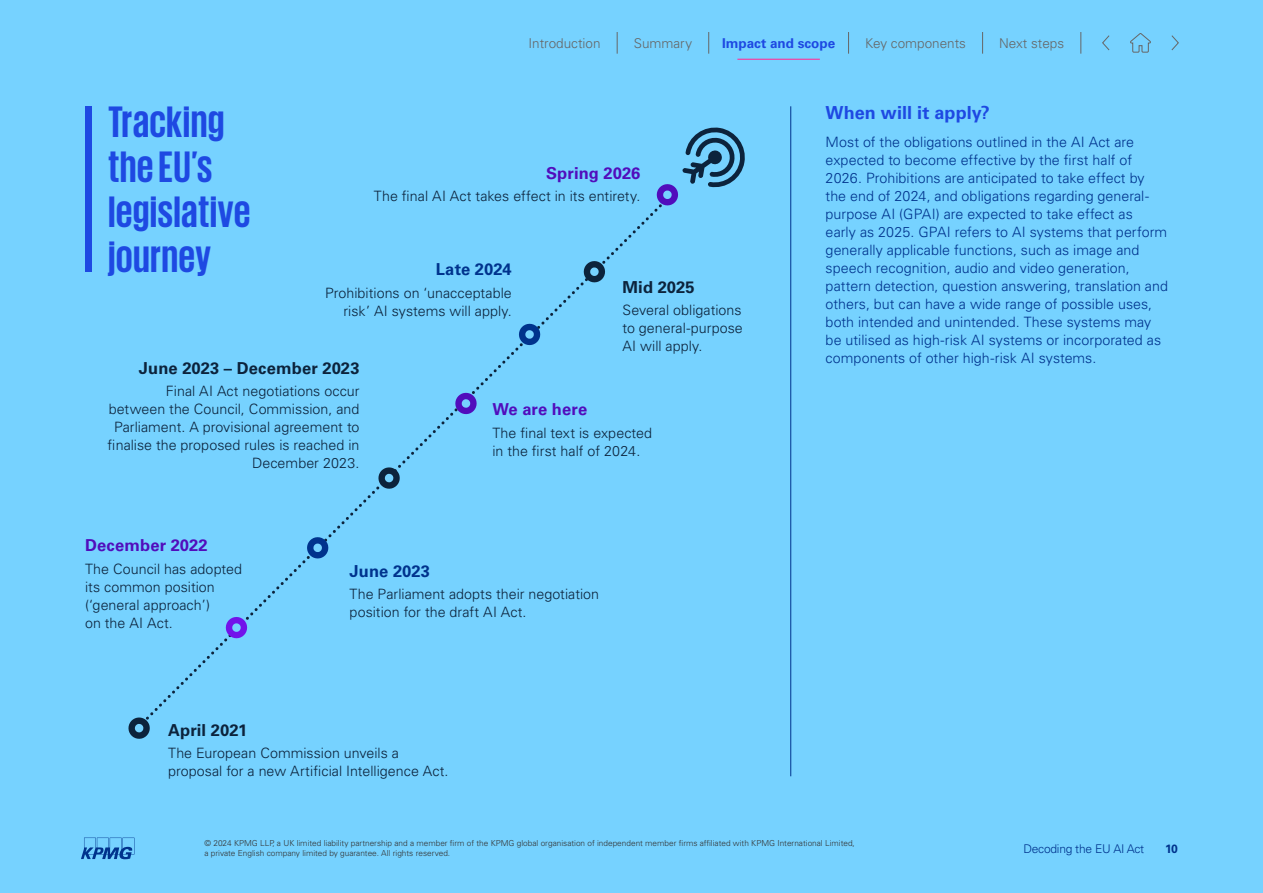
<style>
.page{position:relative;width:1263px;height:893px;background:#76d2ff}
.page>*{position:absolute;margin:0;border:0;box-sizing:border-box;transform-origin:0 0}
.t1{font:700 45px/45px "KPMG";letter-spacing:.01em;color:#1e49e2}
.t2{font:700 18px "Univers LT Std";letter-spacing:.005em;color:#1e49e2}
.t3{font:700 16.5px "Univers LT Std";letter-spacing:.01em;color:#0c233c}
.t4{font:700 16.5px "Univers LT Std";letter-spacing:.01em;color:#510dbc}
.t5{font:700 16.5px "Univers LT Std";letter-spacing:.005em;color:#00338d}
.t6{font:300 14.25px/18px "Univers LT Std";color:#00338d}
.t7{font:300 14.25px/18px "Univers LT Std";color:#0c233c}
.t8{font:300 13.5px "Univers LT Std";color:#666}
.t9{font:700 13.5px "Univers LT Std";color:#1e49e2}
.t10{font:300 12px "Univers LT Std";letter-spacing:-.02em;color:#00338d}
.t11{font:700 12px "Univers LT Std";color:#00338d}
.t12{font:300 8.25px/9.9px "Univers LT Std";color:#333}
</style>
<div class="page">
<svg style="left:656px;top:127px;width:89px;height:80px"></svg>
<svg style="left:128px;top:716px;width:22px;height:23px"></svg>
<div style="left:85px;top:106px;width:6px;height:166px;background:#1e49e2"></div>
<svg style="left:306px;top:536px;width:24px;height:23px"></svg>
<svg style="left:225px;top:616px;width:23px;height:23px"></svg>
<svg style="left:377px;top:466px;width:24px;height:24px"></svg>
<svg style="left:454px;top:392px;width:23px;height:23px"></svg>
<svg style="left:519px;top:323px;width:22px;height:23px"></svg>
<svg style="left:582px;top:260px;width:24px;height:24px"></svg>
<hr style="left:790px;top:106px;width:1px;height:670px;background:#00338d">
<svg style="left:1130px;top:33px;width:21px;height:20px"></svg>
<svg style="left:1171px;top:35px;width:8px;height:16px"></svg>
<svg style="left:1102px;top:35px;width:8px;height:16px"></svg>
<svg style="left:617px;top:32px;width:1px;height:22px"></svg>
<svg style="left:708px;top:32px;width:1px;height:22px"></svg>
<svg style="left:848px;top:32px;width:1px;height:22px"></svg>
<svg style="left:982px;top:32px;width:1px;height:22px"></svg>
<svg style="left:1080px;top:32px;width:1px;height:22px"></svg>
<hr style="left:737px;top:59px;width:83px;height:1px;background:#fd349c">
<svg style="left:81px;top:838px;width:53px;height:21px"></svg>
<p class="t8" style="left:528px;top:35px;width:74px">Introduction</p>
<p class="t8" style="left:634px;top:35px;width:60px">Summary</p>
<p class="t9" style="left:722px;top:35px;width:115px">Impact and scope</p>
<p class="t8" style="left:865px;top:35px;width:102px">Key components</p>
<p class="t8" style="left:999px;top:35px;width:66px">Next steps</p>
<h1 class="t1" style="left:108px;top:98px;width:144px">Tracking the EU’s legislative journey</h1>
<p class="t4" style="left:546px;top:163px;width:96px">Spring 2026</p>
<p class="t7" style="left:374px;top:187px;width:268px">The fnal AI Act takes effect in its entirety.</p>
<p class="t5" style="left:436px;top:260px;width:77px">Late 2024</p>
<p class="t7" style="left:325px;top:284px;width:188px;text-align:right">Prohibitions on ‘unacceptable risk’ AI systems will apply.</p>
<p class="t3" style="left:622px;top:277px;width:74px">Mid 2025</p>
<p class="t7" style="left:622px;top:301px;width:122px;text-align:justify">Several obligations to general-purpose AI will apply.</p>
<p class="t3" style="left:139px;top:358px;width:222px">June 2023 – December 2023</p>
<p class="t7" style="left:108px;top:382px;width:253px;text-align:right">Final AI Act negotiations occur between the Council, Commission, and Parliament. A provisional agreement to fnalise the proposed rules is reached in December 2023.</p>
<p class="t4" style="left:492px;top:400px;width:96px">We are here</p>
<p class="t7" style="left:492px;top:424px;width:161px">The fnal text is expected in the frst half of 2024.</p>
<p class="t4" style="left:85px;top:536px;width:124px">December 2022</p>
<p class="t7" style="left:85px;top:560px;width:158px">The Council has adopted its common position (‘general approach’)<br>on the AI Act.</p>
<p class="t5" style="left:350px;top:561px;width:82px">June 2023</p>
<p class="t7" style="left:350px;top:585px;width:251px">The Parliament adopts their negotiation position for the draft AI Act.</p>
<p class="t3" style="left:168px;top:720px;width:81px">April 2021</p>
<p class="t7" style="left:168px;top:744px;width:282px">The European Commission unveils a proposal for a new Artifcial Intelligence Act.</p>
<p class="t2" style="left:826px;top:102px;width:166px">When will it apply?</p>
<p class="t6" style="left:826px;top:133px;width:344px">Most of the obligations outlined in the AI Act are expected to become effective by the frst half of 2026. Prohibitions are anticipated to take effect by the end of 2024, and obligations regarding general&shy;purpose AI (GPAI) are expected to take effect as<br>early as 2025. GPAI refers to AI systems that perform generally applicable functions, such as image and speech recognition, audio and video generation, pattern detection, question answering, translation and others, but can have a wide range of possible uses, both intended and unintended. These systems may be utilised as high-risk AI systems or incorporated as components of other high-risk AI systems.</p>
<p class="t12" style="left:205px;top:839px;width:652px">© 2024 KPMG LLP, a UK limited liability partnership and a member firm of the KPMG global organisation of independent member firms affiliated with KPMG International Limited, a private English company limited by guarantee. All rights reserved.</p>
<p class="t10" style="left:1023px;top:841px;width:122px">Decoding the EU AI Act</p>
<p class="t11" style="left:1165px;top:841px;width:14px">10</p>
</div>
